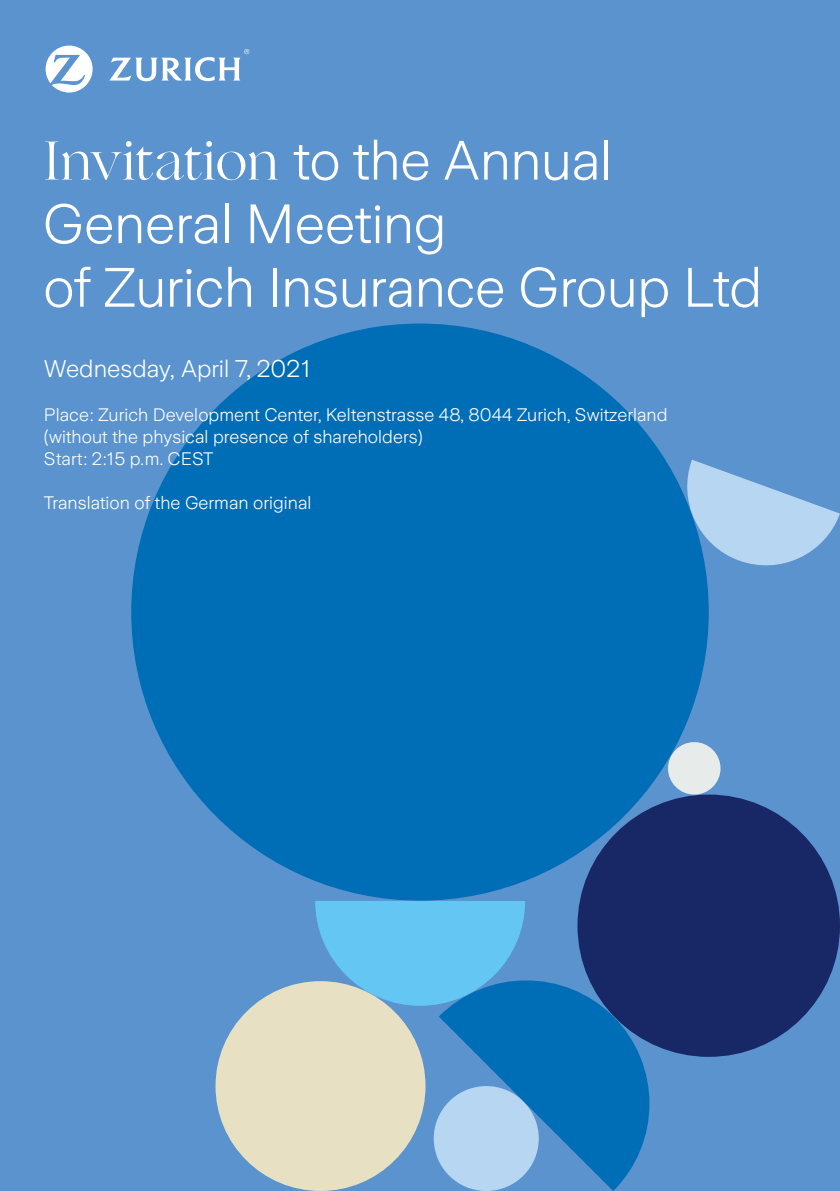
<style>
.page{position:relative;width:840px;height:1191px;background:#fff}
.page>*{position:absolute;margin:0;border:0;box-sizing:border-box;transform-origin:0 0}
.t1{font:300 55px "Zurich Sans";letter-spacing:-.005em;color:#fff}
._07_Thema{font:300 24px "Zurich Sans";color:#fff}
.t2{font:300 18px/22px "Zurich Sans";letter-spacing:.005em;color:#fff}
.s1{font-family:"Ogg";font-weight:400}
</style>
<div class="page">
<div style="left:0;top:0;width:839px;height:1191px;background:#5a93ce"></div>
<svg style="left:315px;top:901px;width:210px;height:104px"></svg>
<svg style="left:438px;top:968px;width:223px;height:223px;fill:#006db7"></svg>
<div style="left:577px;top:794px;width:262px;height:262px;background:#182866;border-radius:50%"></div>
<div style="left:131px;top:323px;width:577px;height:577px;background:#006db7;border-radius:50%"></div>
<div style="left:667px;top:742px;width:53px;height:52px;background:#e7eceb;border-radius:50%"></div>
<div style="left:215px;top:981px;width:210px;height:210px;background:#e7e0c3;border-radius:50%"></div>
<svg style="left:676px;top:460px;width:163px;height:115px"></svg>
<svg style="left:46px;top:46px;width:47px;height:47px"></svg>
<svg style="left:109px;top:49px;width:140px;height:32px"></svg>
<p class="t1" style="left:44px;top:131px;width:569px"><span class="s1">Invitation</span> to the Annual</p>
<p class="t1" style="left:43px;top:194px;width:405px">General Meeting</p>
<p class="t1" style="left:43px;top:258px;width:720px">of Zurich Insurance Group Ltd</p>
<p class="_07_Thema" style="left:44px;top:355px;width:267px">Wednesday, April 7, 2021</p>
<p class="t2" style="left:44px;top:404px;width:624px">Place: Zurich Development Center, Keltenstrasse 48, 8044 Zurich, Switzerland (without the physical presence of shareholders)</p>
<p class="t2" style="left:44px;top:448px;width:171px">Start: 2:15 p.m. CEST</p>
<p class="t2" style="left:44px;top:492px;width:269px">Translation of the German original</p>
</div>
